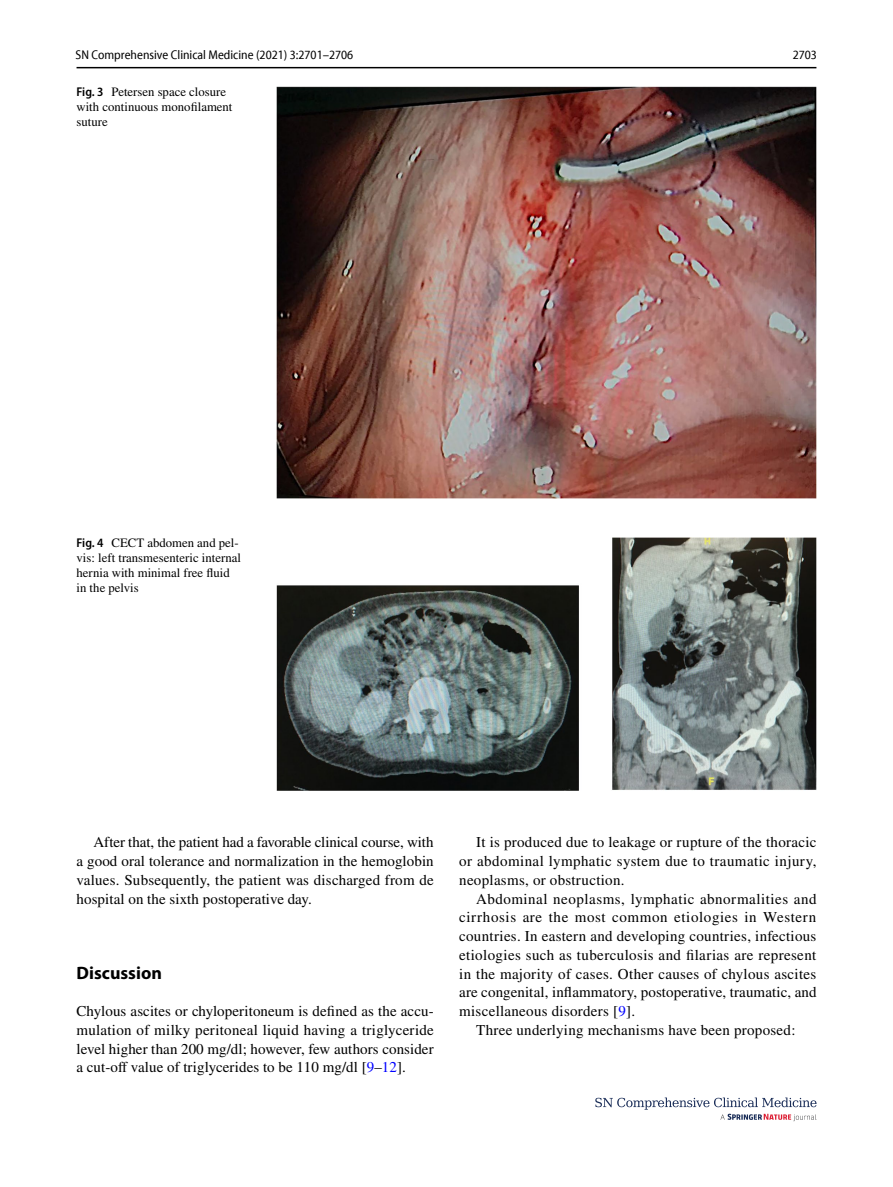
<style>
.page{position:relative;width:893px;height:1187px;background:#fff}
.page>*{position:absolute;margin:0;border:0;box-sizing:border-box;transform-origin:0 0}
.t1{font:700 18px "Myriad Pro";color:#000}
.t2{font:15px/18.8px "STIX";letter-spacing:.015em;color:#000;text-align:justify}
.t3{font:12.75px/15px "STIX";color:#000}
.t4{font:semi-condensed 12.75px "Myriad Pro Unic";color:#000}
.s1{font-family:"Myriad Pro";font-weight:600;font-stretch:semi-condensed}
.s2{color:#00f}
</style>
<div class="page">
<hr style="left:77px;top:67px;width:739px;height:1px;background:#000">
<svg style="left:595px;top:1097px;width:222px;height:24px"></svg>
<img style="left:276px;top:87px;width:540px;height:411px">
<img style="left:276px;top:537px;width:540px;height:254px">
<p class="t4" style="left:76px;top:50px;width:279px">SN Comprehensive Clinical Medicine (2021) 3:2701–2706</p>
<p class="t4" style="left:793px;top:50px;width:26px">2703</p>
<p class="t3" style="left:77px;top:85px;width:157px"><span class="s1">Fig. 3</span> Petersen space closure with continuous monofilament suture</p>
<p class="t3" style="left:77px;top:536px;width:166px"><span class="s1">Fig. 4</span> CECT abdomen and pel&shy;vis: left transmesenteric internal hernia with minimal free fluid in the pelvis</p>
<p class="t2" style="left:77px;top:833px;width:359px;text-indent:17px">After that, the patient had a favorable clinical course, with a good oral tolerance and normalization in the hemoglobin values. Subsequently, the patient was discharged from de hospital on the sixth postoperative day.</p>
<p class="t1" style="left:77px;top:960px;width:87px">Discussion</p>
<p class="t2" style="left:77px;top:1002px;width:359px">Chylous ascites or chyloperitoneum is defined as the accu&shy;mulation of milky peritoneal liquid having a triglyceride level higher than 200 mg/dl; however, few authors consider a cut-off value of triglycerides to be 110 mg/dl [<span class="s2">9</span>–<span class="s2">12</span>].</p>
<p class="t2" style="left:459px;top:833px;width:359px;text-indent:17px">It is produced due to leakage or rupture of the thoracic or abdominal lymphatic system due to traumatic injury, neoplasms, or obstruction.</p>
<p class="t2" style="left:459px;top:890px;width:359px;text-indent:17px">Abdominal neoplasms, lymphatic abnormalities and cirrhosis are the most common etiologies in Western countries. In eastern and developing countries, infectious etiologies such as tuberculosis and filarias are represent in the majority of cases. Other causes of chylous ascites are congenital, inflammatory, postoperative, traumatic, and miscellaneous disorders [<span class="s2">9</span>].</p>
<p class="t2" style="left:476px;top:1021px;width:321px">Three underlying mechanisms have been proposed:</p>
</div>
